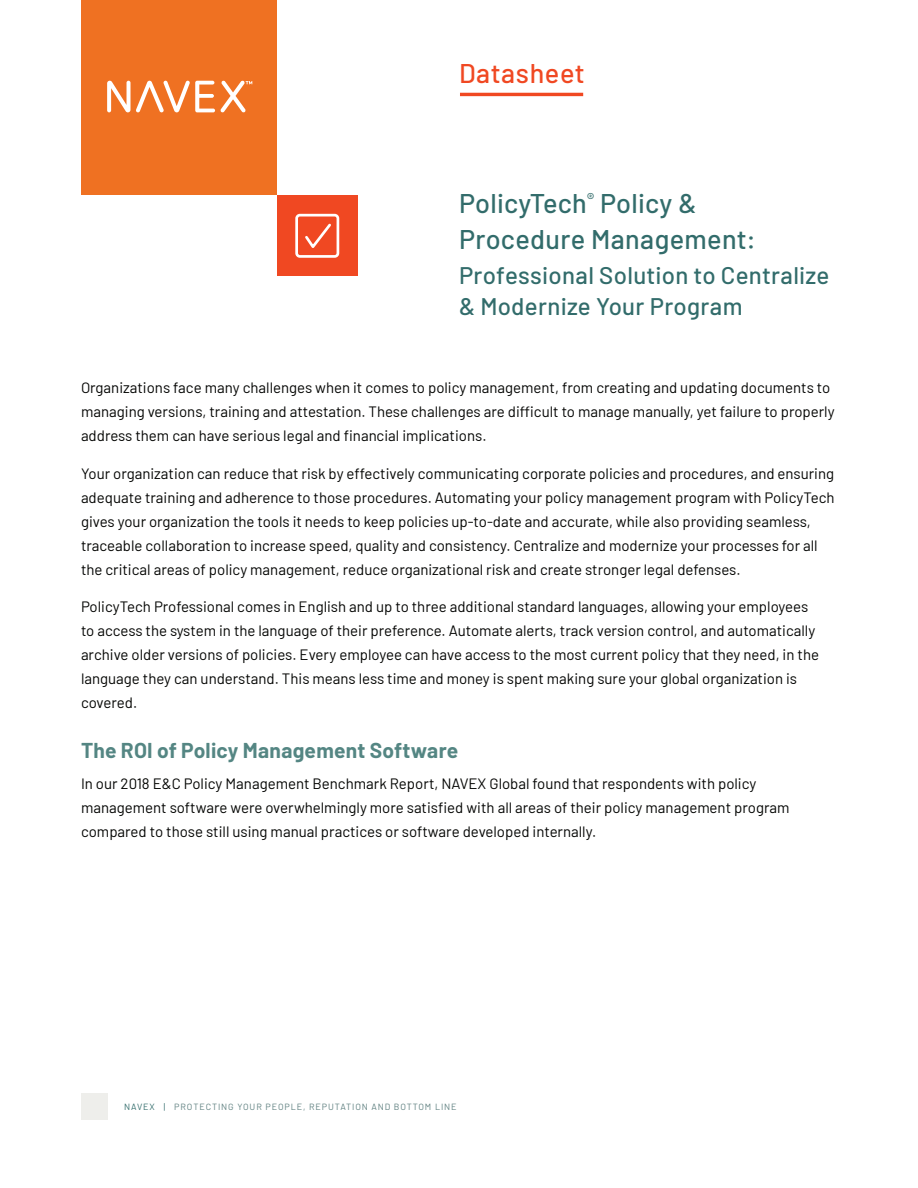
<style>
.page{position:relative;width:918px;height:1188px;background:#fff}
.page>*{position:absolute;margin:0;border:0;box-sizing:border-box;transform-origin:0 0}
.t1{font:500 27px/36px "Barlow";letter-spacing:.01em;color:#326c6b}
.t2{font:500 27px "Barlow";letter-spacing:.02em;color:#f04822}
.t3{font:500 24px/31.5px "Barlow";letter-spacing:.01em;color:#326c6b}
.t4{font:700 21px "Barlow";letter-spacing:.01em;color:#548683}
.t5{font:15px/24px "Barlow";color:#040503}
.t6{font:9px "Barlow";letter-spacing:.1em;color:#5f8080}
.s1{color:#326c6b}
</style>
<div class="page">
<div style="left:277px;top:195px;width:81px;height:81px;background:#f04822"></div>
<div style="left:81px;top:0;width:196px;height:195px;background:#ef7122"></div>
<hr style="left:460px;top:93px;width:123px;height:3px;background:#f04822">
<svg style="left:107px;top:81px;width:145px;height:31px"></svg>
<div style="left:81px;top:1094px;width:27px;height:26px;background:#eeeeeb"></div>
<svg style="left:305px;top:223px;width:26px;height:25px"></svg>
<div style="left:295px;top:214px;width:44px;height:44px;border:3px solid #fff;border-radius:3px"></div>
<h1 class="t2" style="left:459px;top:53px;width:127px">Datasheet</h1>
<h1 class="t1" style="left:459px;top:183px;width:298px">PolicyTech<sup>®</sup> Policy &amp;<br>Procedure Management:</h1>
<h2 class="t3" style="left:459px;top:257px;width:372px">Professional Solution to Centralize &amp; Modernize Your Program</h2>
<p class="t5" style="left:81px;top:374px;width:755px">Organizations face many challenges when it comes to policy management, from creating and updating documents to managing versions, training and attestation. These challenges are difficult to manage manually, yet failure to properly address them can have serious legal and financial implications.</p>
<p class="t5" style="left:81px;top:460px;width:755px">Your organization can reduce that risk by effectively communicating corporate policies and procedures, and ensuring adequate training and adherence to those procedures. Automating your policy management program with PolicyTech gives your organization the tools it needs to keep policies up-to-date and accurate, while also providing seamless, traceable collaboration to increase speed, quality and consistency. Centralize and modernize your processes for all the critical areas of policy management, reduce organizational risk and create stronger legal defenses.</p>
<p class="t5" style="left:81px;top:593px;width:740px">PolicyTech Professional comes in English and up to three additional standard languages, allowing your employees to access the system in the language of their preference. Automate alerts, track version control, and automatically archive older versions of policies. Every employee can have access to the most current policy that they need, in the language they can understand. This means less time and money is spent making sure your global organization is covered.</p>
<h3 class="t4" style="left:81px;top:735px;width:379px">The ROI of Policy Management Software</h3>
<p class="t5" style="left:81px;top:770px;width:710px">In our 2018 E&amp;C Policy Management Benchmark Report, NAVEX Global found that respondents with policy management software were overwhelmingly more satisfied with all areas of their policy management program compared to those still using manual practices or software developed internally.</p>
<p class="t6" style="left:124px;top:1100px;width:334px"><span class="s1">NAVEX |</span> PROTECTING YOUR PEOPLE, REPUTATION AND BOTTOM LINE</p>
</div>
